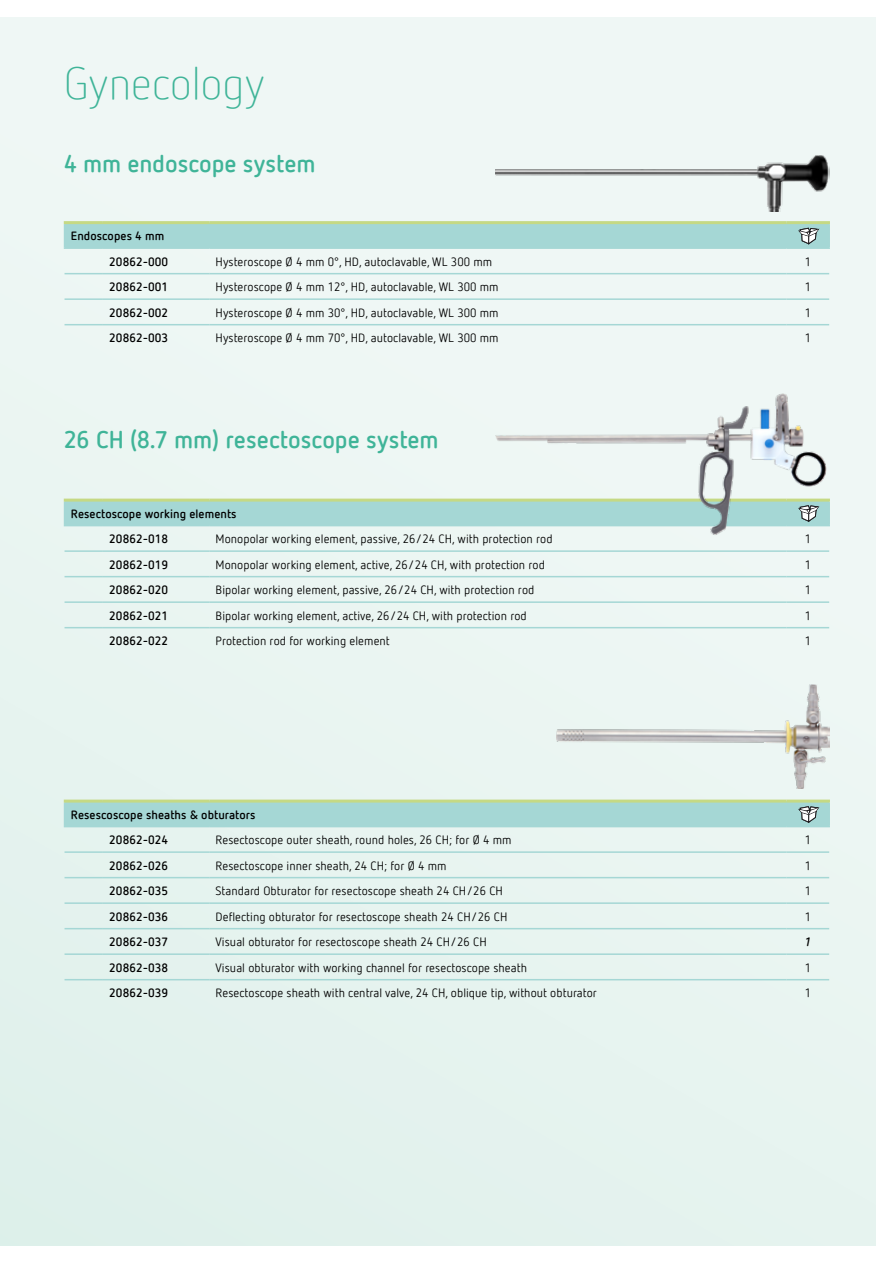
<style>
.page{position:relative;width:893px;height:1263px;background:#fff}
.page>*{position:absolute;margin:0;border:0;box-sizing:border-box;transform-origin:0 0}
.t1{font:300 45px "Netto Offc Pro";letter-spacing:-.01em;color:#3fb498}
.t2{font:700 24px "Netto Offc Pro";color:#3fb498}
.t3{font:12px "Netto Offc Pro";letter-spacing:.005em;color:#000}
.t4{font:700 12px/25.5px "Netto Offc Pro";letter-spacing:.005em;color:#000}
.t5{font:italic 700 12px "Netto Offc Pro";color:#000}
</style>
<div class="page">
<div style="left:0;top:17px;width:876px;height:1229px;background:#eaf5f2"></div>
<hr style="left:828px;top:224px;width:2px;height:23px;background:#a5d7d5">
<hr style="left:64px;top:221px;width:39px;height:3px;background:#c5d984">
<hr style="left:103px;top:221px;width:106px;height:3px;background:#c5d984">
<hr style="left:209px;top:221px;width:578px;height:3px;background:#c5d984">
<hr style="left:787px;top:221px;width:43px;height:3px;background:#c5d984">
<hr style="left:64px;top:247px;width:39px;height:2px;background:#a5d7d5">
<hr style="left:103px;top:247px;width:106px;height:2px;background:#a5d7d5">
<hr style="left:209px;top:247px;width:578px;height:2px;background:#a5d7d5">
<hr style="left:787px;top:247px;width:43px;height:2px;background:#a5d7d5">
<hr style="left:65px;top:273px;width:38px;height:1px;background:#a5d7d5">
<hr style="left:103px;top:273px;width:106px;height:1px;background:#a5d7d5">
<hr style="left:209px;top:273px;width:578px;height:1px;background:#a5d7d5">
<hr style="left:787px;top:273px;width:42px;height:1px;background:#a5d7d5">
<hr style="left:65px;top:298px;width:38px;height:2px;background:#a5d7d5">
<hr style="left:103px;top:298px;width:106px;height:2px;background:#a5d7d5">
<hr style="left:209px;top:298px;width:578px;height:2px;background:#a5d7d5">
<hr style="left:787px;top:298px;width:42px;height:2px;background:#a5d7d5">
<hr style="left:65px;top:324px;width:38px;height:1px;background:#a5d7d5">
<hr style="left:103px;top:324px;width:106px;height:1px;background:#a5d7d5">
<hr style="left:209px;top:324px;width:578px;height:1px;background:#a5d7d5">
<hr style="left:787px;top:324px;width:42px;height:1px;background:#a5d7d5">
<svg style="left:64px;top:223px;width:765px;height:24px;background:#a6d6d0"></svg>
<hr style="left:828px;top:502px;width:2px;height:23px;background:#a5d7d5">
<hr style="left:64px;top:499px;width:39px;height:3px;background:#c5d984">
<hr style="left:103px;top:499px;width:106px;height:3px;background:#c5d984">
<hr style="left:209px;top:499px;width:578px;height:3px;background:#c5d984">
<hr style="left:787px;top:499px;width:43px;height:3px;background:#c5d984">
<hr style="left:787px;top:525px;width:43px;height:1px;background:#a5d7d5">
<hr style="left:65px;top:550px;width:38px;height:2px;background:#a5d7d5">
<hr style="left:103px;top:550px;width:106px;height:2px;background:#a5d7d5">
<hr style="left:209px;top:550px;width:578px;height:2px;background:#a5d7d5">
<hr style="left:787px;top:550px;width:42px;height:2px;background:#a5d7d5">
<hr style="left:65px;top:576px;width:38px;height:1px;background:#a5d7d5">
<hr style="left:103px;top:576px;width:106px;height:1px;background:#a5d7d5">
<hr style="left:209px;top:576px;width:578px;height:1px;background:#a5d7d5">
<hr style="left:787px;top:576px;width:42px;height:1px;background:#a5d7d5">
<hr style="left:65px;top:601px;width:38px;height:2px;background:#a5d7d5">
<hr style="left:103px;top:601px;width:106px;height:2px;background:#a5d7d5">
<hr style="left:209px;top:601px;width:578px;height:2px;background:#a5d7d5">
<hr style="left:787px;top:601px;width:42px;height:2px;background:#a5d7d5">
<hr style="left:65px;top:627px;width:38px;height:1px;background:#a5d7d5">
<hr style="left:103px;top:627px;width:106px;height:1px;background:#a5d7d5">
<hr style="left:209px;top:627px;width:578px;height:1px;background:#a5d7d5">
<hr style="left:787px;top:627px;width:42px;height:1px;background:#a5d7d5">
<svg style="left:64px;top:500px;width:432px;height:26px;background:#a6d7d0"></svg>
<hr style="left:828px;top:802px;width:2px;height:24px;background:#a5d7d5">
<hr style="left:64px;top:799px;width:39px;height:3px;background:#c5d984">
<hr style="left:103px;top:799px;width:106px;height:3px;background:#c5d984">
<hr style="left:209px;top:799px;width:578px;height:3px;background:#c5d984">
<hr style="left:787px;top:799px;width:43px;height:3px;background:#c5d984">
<hr style="left:787px;top:826px;width:43px;height:1px;background:#a5d7d5">
<hr style="left:65px;top:851px;width:38px;height:2px;background:#a5d7d5">
<hr style="left:103px;top:851px;width:106px;height:2px;background:#a5d7d5">
<hr style="left:209px;top:851px;width:578px;height:2px;background:#a5d7d5">
<hr style="left:787px;top:851px;width:42px;height:2px;background:#a5d7d5">
<hr style="left:65px;top:877px;width:38px;height:1px;background:#a5d7d5">
<hr style="left:103px;top:877px;width:106px;height:1px;background:#a5d7d5">
<hr style="left:209px;top:877px;width:578px;height:1px;background:#a5d7d5">
<hr style="left:787px;top:877px;width:42px;height:1px;background:#a5d7d5">
<hr style="left:65px;top:902px;width:38px;height:2px;background:#a5d7d5">
<hr style="left:103px;top:902px;width:106px;height:2px;background:#a5d7d5">
<hr style="left:209px;top:902px;width:578px;height:2px;background:#a5d7d5">
<hr style="left:787px;top:902px;width:42px;height:2px;background:#a5d7d5">
<hr style="left:65px;top:928px;width:38px;height:1px;background:#a5d7d5">
<hr style="left:103px;top:928px;width:106px;height:1px;background:#a5d7d5">
<hr style="left:209px;top:928px;width:578px;height:1px;background:#a5d7d5">
<hr style="left:787px;top:928px;width:42px;height:1px;background:#a5d7d5">
<hr style="left:65px;top:953px;width:38px;height:2px;background:#a5d7d5">
<hr style="left:103px;top:953px;width:106px;height:2px;background:#a5d7d5">
<hr style="left:209px;top:953px;width:578px;height:2px;background:#a5d7d5">
<hr style="left:787px;top:953px;width:42px;height:2px;background:#a5d7d5">
<hr style="left:65px;top:979px;width:38px;height:1px;background:#a5d7d5">
<hr style="left:103px;top:979px;width:106px;height:1px;background:#a5d7d5">
<hr style="left:209px;top:979px;width:578px;height:1px;background:#a5d7d5">
<hr style="left:787px;top:979px;width:42px;height:1px;background:#a5d7d5">
<svg style="left:64px;top:801px;width:765px;height:26px;background:#a6d6cf"></svg>
<img style="left:496px;top:393px;width:333px;height:142px">
<img style="left:557px;top:684px;width:272px;height:105px">
<img style="left:496px;top:155px;width:333px;height:57px">
<h1 class="t1" style="left:64px;top:55px;width:202px">Gynecology</h1>
<h2 class="t2" style="left:64px;top:147px;width:253px">4 mm endoscope system</h2>
<p class="t4" style="left:109px;top:222px;width:60px;text-indent:-38px">Endoscopes 4 mm<br>20862-000</p>
<p class="t3" style="left:216px;top:254px;width:278px">Hysteroscope Ø 4 mm 0°, HD, autoclavable, WL 300 mm</p>
<p class="t3" style="left:805px;top:254px;width:8px">1</p>
<p class="t4" style="left:109px;top:274px;width:60px">20862-001</p>
<p class="t3" style="left:216px;top:279px;width:285px">Hysteroscope Ø 4 mm 12°, HD, autoclavable, WL 300 mm</p>
<p class="t3" style="left:805px;top:279px;width:8px">1</p>
<p class="t4" style="left:109px;top:299px;width:60px">20862-002</p>
<p class="t3" style="left:216px;top:305px;width:285px">Hysteroscope Ø 4 mm 30°, HD, autoclavable, WL 300 mm</p>
<p class="t3" style="left:805px;top:305px;width:8px">1</p>
<p class="t4" style="left:109px;top:325px;width:60px">20862-003</p>
<p class="t3" style="left:216px;top:330px;width:285px">Hysteroscope Ø 4 mm 70°, HD, autoclavable, WL 300 mm</p>
<p class="t3" style="left:805px;top:330px;width:8px">1</p>
<h2 class="t2" style="left:64px;top:423px;width:376px">26 CH (8.7 mm) resectoscope system</h2>
<p class="t4" style="left:109px;top:500px;width:129px;text-indent:-38px">Resectoscope working elements<br>20862-018</p>
<p class="t3" style="left:216px;top:531px;width:338px">Monopolar working element, passive, 26/24 CH, with protection rod</p>
<p class="t3" style="left:805px;top:531px;width:8px">1</p>
<p class="t4" style="left:109px;top:551px;width:60px">20862-019</p>
<p class="t3" style="left:216px;top:557px;width:331px">Monopolar working element, active, 26/24 CH, with protection rod</p>
<p class="t3" style="left:805px;top:557px;width:8px">1</p>
<p class="t4" style="left:109px;top:576px;width:60px">20862-020</p>
<p class="t3" style="left:216px;top:582px;width:320px">Bipolar working element, passive, 26/24 CH, with protection rod</p>
<p class="t3" style="left:805px;top:582px;width:8px">1</p>
<p class="t4" style="left:109px;top:602px;width:60px">20862-021</p>
<p class="t3" style="left:216px;top:608px;width:313px">Bipolar working element, active, 26/24 CH, with protection rod</p>
<p class="t3" style="left:805px;top:608px;width:8px">1</p>
<p class="t4" style="left:109px;top:627px;width:60px">20862-022</p>
<p class="t3" style="left:216px;top:633px;width:176px">Protection rod for working element</p>
<p class="t3" style="left:805px;top:633px;width:8px">1</p>
<p class="t4" style="left:109px;top:801px;width:148px;text-indent:-38px">Resescoscope sheaths &amp; obturators<br>20862-024</p>
<p class="t3" style="left:216px;top:832px;width:297px">Resectoscope outer sheath, round holes, 26 CH; for Ø 4 mm</p>
<p class="t3" style="left:805px;top:832px;width:8px">1</p>
<p class="t4" style="left:109px;top:852px;width:60px">20862-026</p>
<p class="t3" style="left:216px;top:857px;width:232px">Resectoscope inner sheath, 24 CH; for Ø 4 mm</p>
<p class="t3" style="left:805px;top:857px;width:8px">1</p>
<p class="t4" style="left:109px;top:877px;width:60px">20862-035</p>
<p class="t3" style="left:216px;top:883px;width:289px">Standard Obturator for resectoscope sheath 24 CH/26 CH</p>
<p class="t3" style="left:805px;top:883px;width:8px">1</p>
<p class="t4" style="left:109px;top:903px;width:60px">20862-036</p>
<p class="t3" style="left:216px;top:909px;width:293px">Deflecting obturator for resectoscope sheath 24 CH/26 CH</p>
<p class="t3" style="left:805px;top:909px;width:8px">1</p>
<p class="t4" style="left:109px;top:928px;width:60px">20862-037</p>
<p class="t3" style="left:216px;top:934px;width:273px">Visual obturator for resectoscope sheath 24 CH/26 CH</p>
<p class="t5" style="left:805px;top:934px;width:8px">1</p>
<p class="t4" style="left:109px;top:954px;width:60px">20862-038</p>
<p class="t3" style="left:216px;top:960px;width:313px">Visual obturator with working channel for resectoscope sheath</p>
<p class="t3" style="left:805px;top:960px;width:8px">1</p>
<p class="t4" style="left:109px;top:979px;width:60px">20862-039</p>
<p class="t3" style="left:216px;top:985px;width:383px">Resectoscope sheath with central valve, 24 CH, oblique tip, without obturator</p>
<p class="t3" style="left:805px;top:985px;width:8px">1</p>
</div>
